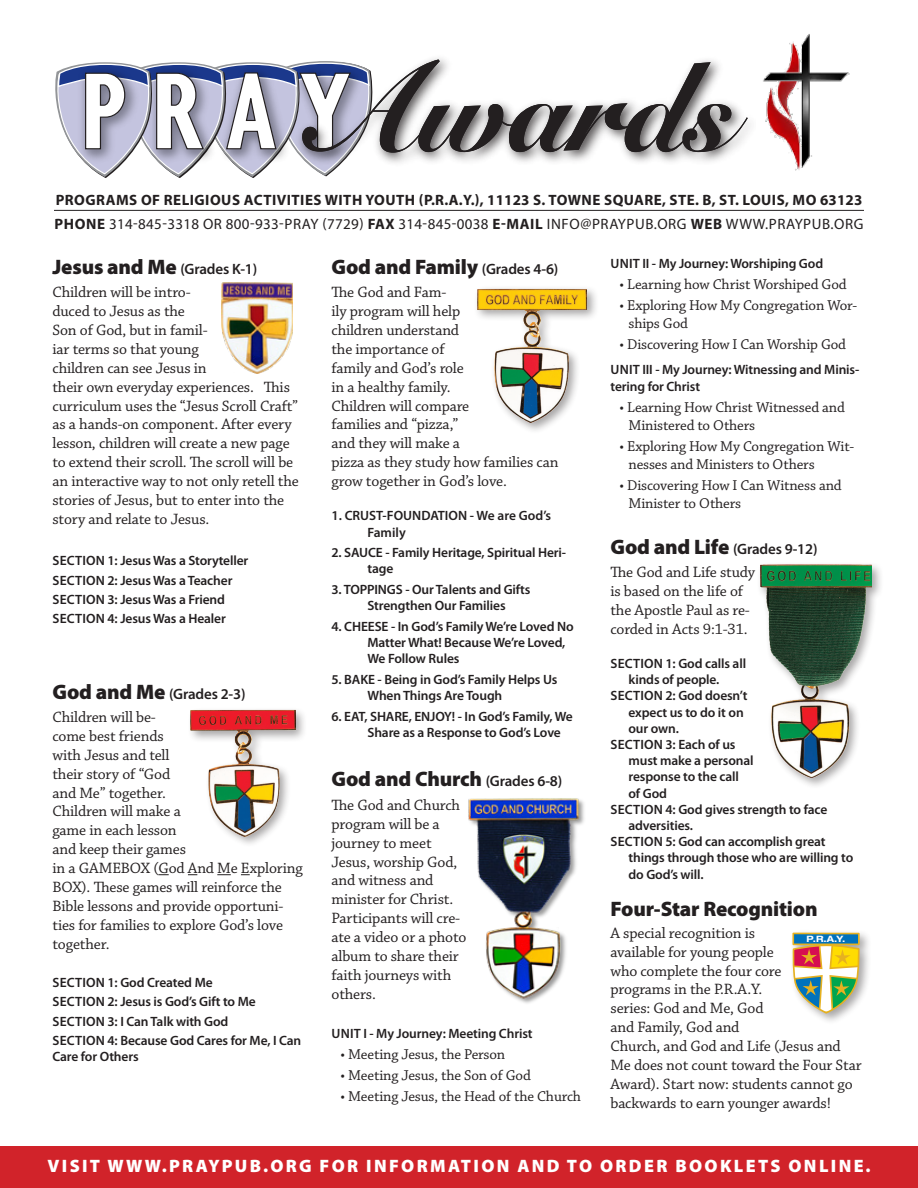
<style>
.page{position:relative;width:918px;height:1188px;background:#fff}
.page>*{position:absolute;margin:0;border:0;box-sizing:border-box;transform-origin:0 0}
.t1{font:900 125.1px "Snell Roundhand";color:#231f20;scale:.91 1}
.t2{font:900 112.8px "Snell Roundhand";color:#231f20;scale:.85 1}
.t3{font:900 21px "Myriad Pro";letter-spacing:-.01em;color:#231f20}
.t4{font:900 18px "Myriad Pro";letter-spacing:.13em;color:#fff}
.t5{font:15.75px/18.9px "Chaparral Pro";letter-spacing:-.01em;color:#231f20}
.t6{font:15px/18px "Chaparral Pro";letter-spacing:-.01em;color:#231f20}
.t7{font:15px "Myriad Pro";letter-spacing:.02em;color:#231f20}
.t8{font:700 15px "Myriad Pro";letter-spacing:.03em;color:#231f20}
.t9{font:600 15px "Myriad Pro";letter-spacing:-.01em;color:#231f20}
.t10{font:600 13.5px/16.2px "Myriad Pro";letter-spacing:-.01em;color:#231f20}
.t11{font:700 expanded 8.7px "Helvetica Neue LT Std";color:#fff}
.s1{font-family:"Agenda";font-weight:700;font-stretch:extra-condensed;font-size:118.35px;color:#fff}
.s2{font-weight:700}
.s3{font-weight:900;font-size:21px}
.s4{font-weight:600;font-size:15px}
.s5{font-family:"Myriad Pro";font-weight:700;font-stretch:condensed;font-size:118.35px}
</style>
<div class="page">
<svg style="left:55px;top:62px;width:236px;height:116px"></svg>
<img style="left:291px;top:58px;width:460px;height:119px">
<hr style="left:54px;top:210px;width:810px;height:1px;background:#231f20">
<svg style="left:217px;top:874px;width:14px;height:1px"></svg>
<div style="left:0;top:1146px;width:918px;height:42px;background:#d1232a"></div>
<div style="left:187px;top:707px;width:120px;height:141px;background:#231f20;opacity:.4"></div>
<img style="left:191px;top:710px;width:104px;height:126px">
<div style="left:473px;top:285px;width:126px;height:150px;background:#231f20;opacity:.4"></div>
<img style="left:477px;top:288px;width:109px;height:135px">
<div style="left:757px;top:561px;width:127px;height:228px;background:#231f20;opacity:.4"></div>
<img style="left:760px;top:563px;width:112px;height:214px">
<div style="left:789px;top:929px;width:83px;height:96px;background:#231f20;opacity:.4"></div>
<svg style="left:792px;top:945px;width:68px;height:69px"></svg>
<div style="left:793px;top:933px;width:66px;height:11px;background:#0072bc"></div>
<div style="left:792px;top:933px;width:68px;height:12px;border:2px solid #e6b120"></div>
<img style="left:763px;top:34px;width:87px;height:137px">
<img style="left:468px;top:798px;width:116px;height:205px">
<img style="left:222px;top:283px;width:70px;height:90px">
<p class="t1" style="left:81px;top:33px;width:720px"><span class="s1">P R A Y</span>Awards</p>
<p class="t8" style="left:56px;top:191px;width:808px">PROGRAMS OF RELIGIOUS ACTIVITIES WITH YOUTH (P.R.A.Y.), 11123 S. TOWNE SQUARE, STE. B, ST. LOUIS, MO 63123</p>
<p class="t7" style="left:55px;top:216px;width:810px"><span class="s2">PHONE</span> 314-845-3318 OR 800-933-PRAY (7729) <span class="s2">FAX</span> 314-845-0038 <span class="s2">E-MAIL</span> INFO@PRAYPUB.ORG <span class="s2">WEB</span> WWW.PRAYPUB.ORG</p>
<p class="t9" style="left:52px;top:260px;width:206px"><span class="s3">Jesus and Me</span> (Grades K-1)</p>
<p class="t5" style="left:52px;top:283px;width:248px">Children will be intro-<br>duced to Jesus as the<br>Son of God, but in famil-<br>iar terms so that young<br>children can see Jesus in<br>their own everyday experiences. This curriculum uses the “Jesus Scroll Craft” as a hands-on component. After every lesson, children will create a new page to extend their scroll. The scroll will be an interactive way to not only retell the stories of Jesus, but to enter into the story and relate to Jesus.</p>
<p class="t10" style="left:53px;top:553px;width:197px">SECTION 1: Jesus Was a Storyteller</p>
<p class="t10" style="left:53px;top:572px;width:181px">SECTION 2: Jesus Was a Teacher</p>
<p class="t10" style="left:53px;top:591px;width:174px">SECTION 3: Jesus Was a Friend</p>
<p class="t10" style="left:53px;top:611px;width:175px">SECTION 4: Jesus Was a Healer</p>
<p class="t10" style="left:611px;top:256px;width:214px">UNIT II - My Journey: Worshiping God</p>
<p class="t6" style="left:620px;top:276px;width:229px">• Learning how Christ Worshiped God</p>
<p class="t6" style="left:628px;top:297px;width:230px;text-indent:-9px">• Exploring How My Congregation Wor&shy;ships God</p>
<p class="t6" style="left:620px;top:336px;width:228px">• Discovering How I Can Worship God</p>
<p class="t10" style="left:610px;top:362px;width:250px">UNIT III - My Journey: Witnessing and Minis&shy;tering for Christ</p>
<p class="t6" style="left:628px;top:398px;width:218px;text-indent:-9px">• Learning How Christ Witnessed and<br>Ministered to Others</p>
<p class="t6" style="left:628px;top:437px;width:227px;text-indent:-9px">• Exploring How My Congregation Wit&shy;nesses and Ministers to Others</p>
<p class="t6" style="left:628px;top:476px;width:215px;text-indent:-9px">• Discovering How I Can Witness and<br>Minister to Others</p>
<p class="t9" style="left:610px;top:540px;width:209px"><span class="s3">God and Life</span> (Grades 9-12)</p>
<p class="t5" style="left:610px;top:563px;width:146px">The God and Life study is based on the life of the Apostle Paul as re&shy;corded in Acts 9:1-31.</p>
<p class="t10" style="left:628px;top:656px;width:119px;text-indent:-18px">SECTION 1: God calls all kinds of people.</p>
<p class="t10" style="left:628px;top:688px;width:120px;text-indent:-18px">SECTION 2: God doesn’t expect us to do it on our own.</p>
<p class="t10" style="left:628px;top:737px;width:127px;text-indent:-18px">SECTION 3: Each of us must make a personal response to the call of God</p>
<p class="t10" style="left:628px;top:801px;width:200px;text-indent:-18px">SECTION 4: God gives strength to face adversities.</p>
<p class="t10" style="left:628px;top:834px;width:226px;text-indent:-18px">SECTION 5: God can accomplish great things through those who are willing to do God’s will.</p>
<p class="t3" style="left:610px;top:897px;width:209px">Four-Star Recognition</p>
<p class="t5" style="left:610px;top:924px;width:253px">A special recognition is<br>available for young people<br>who complete the four core<br>programs in the P.R.A.Y.<br>series: God and Me, God<br>and Family, God and<br>Church, and God and Life (Jesus and<br>Me does not count toward the Four Star<br>Award). Start now: students cannot go backwards to earn younger awards!</p>
<p class="t3" style="left:332px;top:255px;width:228px">God and Family <span class="s4">(Grades 4-6)</span></p>
<p class="t5" style="left:332px;top:283px;width:228px">The God and Fam-<br>ily program will help<br>children understand<br>the importance of<br>family and God’s role<br>in a healthy family.<br>Children will compare<br>families and “pizza,”<br>and they will make a<br>pizza as they study how families can grow together in God’s love.</p>
<p class="t10" style="left:368px;top:508px;width:185px;text-indent:-36px">1. CRUST-FOUNDATION - We are God’s<br>Family</p>
<p class="t10" style="left:368px;top:545px;width:200px;text-indent:-36px">2. SAUCE - Family Heritage, Spiritual Heri&shy;tage</p>
<p class="t10" style="left:368px;top:582px;width:165px;text-indent:-36px">3. TOPPINGS - Our Talents and Gifts<br>Strengthen Our Families</p>
<p class="t10" style="left:368px;top:619px;width:208px;text-indent:-36px">4. CHEESE - In God’s Family We’re Loved No<br>Matter What! Because We’re Loved,<br>We Follow Rules</p>
<p class="t10" style="left:368px;top:672px;width:191px;text-indent:-36px">5. BAKE - Being in God’s Family Helps Us<br>When Things Are Tough</p>
<p class="t10" style="left:368px;top:709px;width:207px;text-indent:-36px">6. EAT, SHARE, ENJOY! - In God’s Family, We<br>Share as a Response to God’s Love</p>
<p class="t3" style="left:332px;top:767px;width:232px">God and Church <span class="s4">(Grades 6-8)</span></p>
<p class="t5" style="left:332px;top:796px;width:136px">The God and Church program will be a journey to meet<br>Jesus, worship God, and witness and minister for Christ.<br>Participants will cre&shy;ate a video or a photo album to share their faith journeys with others.</p>
<p class="t10" style="left:332px;top:1025px;width:202px">UNIT I - My Journey: Meeting Christ</p>
<p class="t6" style="left:340px;top:1045px;width:166px">• Meeting Jesus, the Person</p>
<p class="t6" style="left:340px;top:1066px;width:192px">• Meeting Jesus, the Son of God</p>
<p class="t6" style="left:340px;top:1087px;width:242px">• Meeting Jesus, the Head of the Church</p>
<p class="t2" style="left:88px;top:414px;width:767px"><span class="s5">P R A Y</span>Awards</p>
<p class="t9" style="left:52px;top:685px;width:195px"><span class="s3">God and Me</span> (Grades 2-3)</p>
<p class="t5" style="left:52px;top:708px;width:252px">Children will be-<br>come best friends<br>with Jesus and tell<br>their story of “God<br>and Me” together.<br>Children will make a<br>game in each lesson<br>and keep their games<br>in a GAMEBOX (God And Me Exploring<br>BOX). These games will reinforce the<br>Bible lessons and provide opportuni&shy;ties for families to explore God’s love together.</p>
<p class="t10" style="left:53px;top:975px;width:162px">SECTION 1: God Created Me</p>
<p class="t10" style="left:53px;top:994px;width:205px">SECTION 2: Jesus is God’s Gift to Me</p>
<p class="t10" style="left:53px;top:1013px;width:177px">SECTION 3: I Can Talk with God</p>
<p class="t10" style="left:52px;top:1032px;width:250px">SECTION 4: Because God Cares for Me, I Can<br>Care for Others</p>
<p class="t11" style="left:807px;top:933px;width:40px">P.R.A.Y.</p>
<p class="t4" style="left:47px;top:1155px;width:825px">VISIT WWW.PRAYPUB.ORG FOR INFORMATION AND TO ORDER BOOKLETS ONLINE.</p>
</div>
